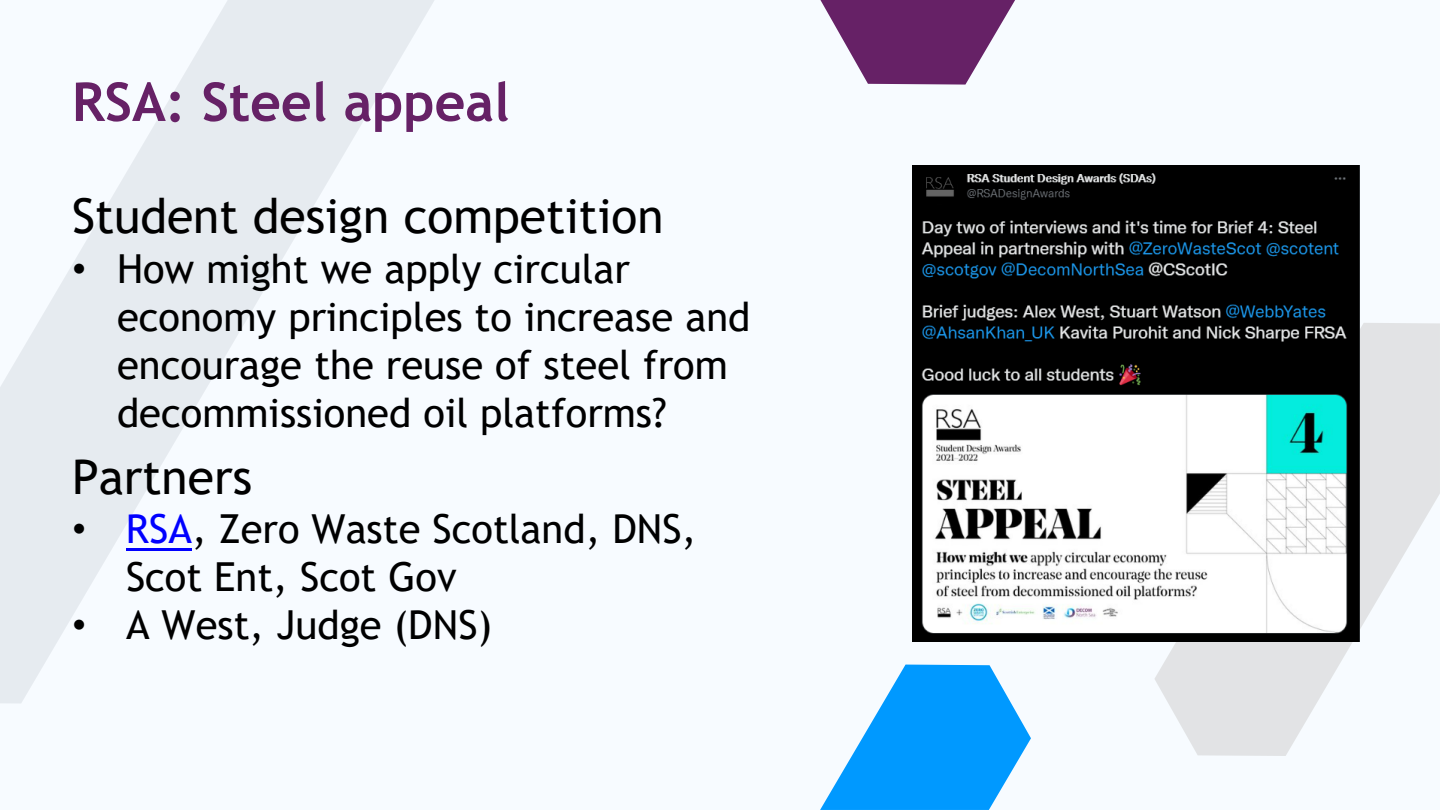
<style>
.page{position:relative;width:1440px;height:810px;background:#f7fbff}
.page>*{position:absolute;margin:0;border:0;box-sizing:border-box;transform-origin:0 0}
.t1{font:700 53.5px "Trebuchet MS";color:#662166}
.t2{font:48px "Trebuchet MS";color:#000}
.t3{font:40px/48px "Trebuchet MS";color:#000}
.s1{font-family:"Arial"}
.s2{color:#00f}
</style>
<div class="page">
<svg style="left:1155px;top:323px;width:285px;height:433px;fill:#e2e3e5"></svg>
<svg style="left:820px;top:0;width:195px;height:85px"></svg>
<svg style="left:820px;top:665px;width:211px;height:145px"></svg>
<svg style="left:0;top:0;width:434px;height:703px"></svg>
<img style="left:912px;top:166px;width:447px;height:476px">
<hr style="left:126px;top:548px;width:66px;height:3px;background:#00f">
<h2 class="t1" style="left:72px;top:69px;width:439px">RSA: Steel appeal</h2>
<p class="t2" style="left:72px;top:186px;width:593px">Student design competition</p>
<p class="t3" style="left:117px;top:244px;width:635px;text-indent:-45px"><span class="s1">•</span> How might we apply circular economy principles to increase and encourage the reuse of steel from decommissioned oil platforms?</p>
<p class="t2" style="left:72px;top:446px;width:182px">Partners</p>
<p class="t3" style="left:126px;top:505px;width:572px;text-indent:-54px"><span class="s1">•</span> <span class="s2">RSA</span>, Zero Waste Scotland, DNS,<br>Scot Ent, Scot Gov</p>
<p class="t3" style="left:72px;top:601px;width:422px"><span class="s1">•</span> A West, Judge (DNS)</p>
</div>
